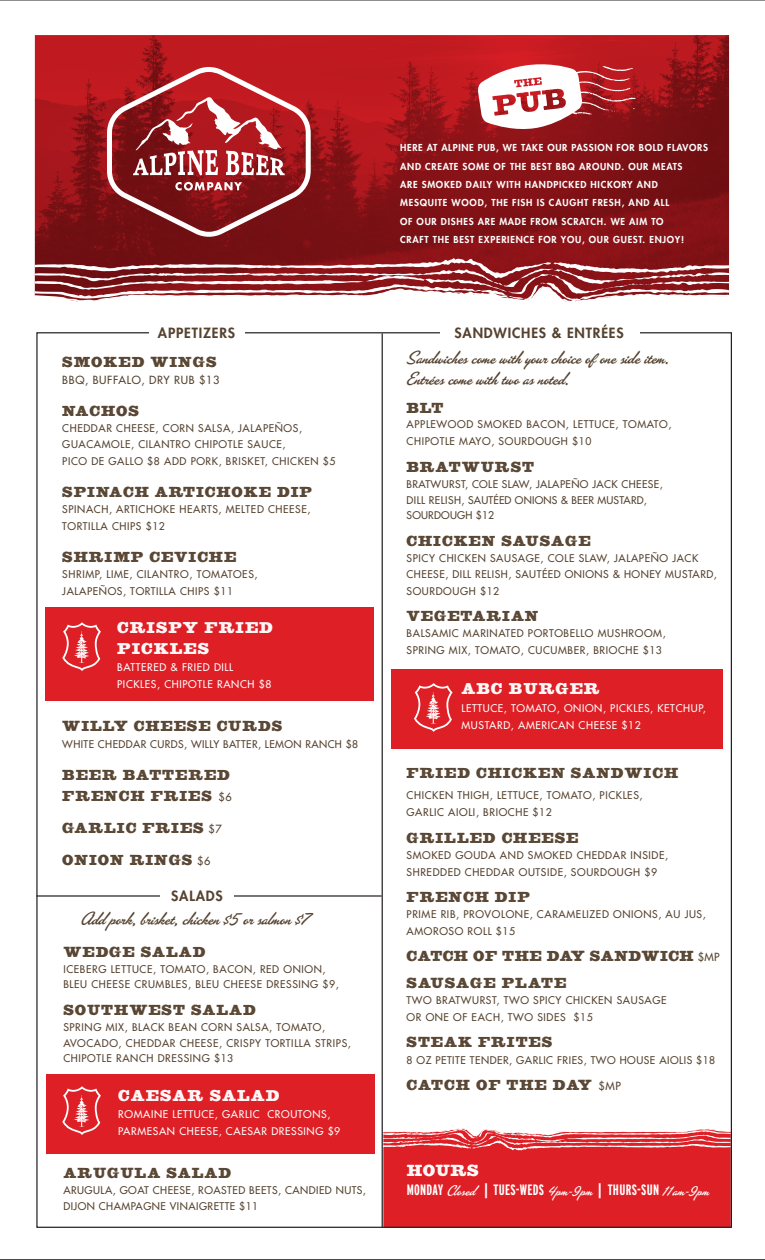
<style>
.page{position:relative;width:765px;height:1260px;background:#fff}
.page>*{position:absolute;margin:0;border:0;box-sizing:border-box;transform-origin:0 0}
.t1{font:18.75px/20.8px "Las Vegas OT Fabulous";color:#55422f}
.t2{font:17.5px "Bootstrap Pro";letter-spacing:.02em;color:#fff}
.t3{font:17.12px/20.8px "Bootstrap Pro";letter-spacing:.06em;color:#fff}
.t4{font:15.88px/20.8px "Bootstrap Pro";letter-spacing:.06em;color:#55422f}
.t5{font:15.88px/26.4px "Bootstrap Pro";letter-spacing:.03em;color:#55422f}
.t6{font:700 extra-condensed 15px "Interstate";letter-spacing:.02em;color:#fff}
.t7{font:800 13.75px "Futura Std";letter-spacing:.06em;color:#55422f}
.t8{font:500 11px "Futura Std";letter-spacing:.06em;color:#55422f}
.t9{font:500 10.38px/17.1px "Futura Std";letter-spacing:.06em;color:#55422f}
.t10{font:500 10.38px/17.1px "Futura Std";letter-spacing:.06em;color:#fff}
.t11{font:500 10.38px/15.9px "Futura Std";letter-spacing:.04em;color:#55422f}
.t12{font:800 9.38px/18.2px "Futura Std";letter-spacing:.075em;color:#fff}
.s1{font-family:"Futura Std";font-weight:500;font-size:11px}
.s2{font-family:"Las Vegas OT Fabulous";font-weight:400;font-stretch:normal}
.s3{font-family:"Futura Std";font-weight:800;font-stretch:normal}
</style>
<div class="page">
<svg style="left:383px;top:1128px;width:347px;height:98px;background:#e03339"></svg>
<hr style="left:382px;top:333px;width:1px;height:895px;background:#231f20">
<img style="left:35px;top:35px;width:694px;height:222px">
<svg style="left:35px;top:257px;width:695px;height:46px"></svg>
<div style="left:45px;top:607px;width:328px;height:94px;background:#de1f26"></div>
<div style="left:391px;top:669px;width:332px;height:79px;background:#de1f26"></div>
<div style="left:46px;top:1074px;width:328px;height:80px;background:#de1f26"></div>
<svg style="left:62px;top:622px;width:39px;height:49px"></svg>
<svg style="left:414px;top:683px;width:39px;height:49px"></svg>
<svg style="left:478px;top:62px;width:158px;height:69px"></svg>
<svg style="left:107px;top:67px;width:204px;height:170px;background:#a73d41"></svg>
<hr style="left:0;top:0;width:765px;height:1px;background:#231f20">
<hr style="left:0;top:1259px;width:765px;height:1px;background:#231f20">
<hr style="left:36px;top:895px;width:346px;height:2px;background:#231f20">
<div style="left:160px;top:888px;width:74px;height:19px;background:#fff"></div>
<svg style="left:62px;top:1086px;width:39px;height:49px"></svg>
<p class="t12" style="left:400px;top:139px;width:309px">HERE AT ALPINE PUB, WE TAKE OUR PASSION FOR BOLD FLAVORS AND CREATE SOME OF THE BEST BBQ AROUND. OUR MEATS<br>ARE SMOKED DAILY WITH HANDPICKED HICKORY AND<br>MESQUITE WOOD, THE FISH IS CAUGHT FRESH, AND ALL<br>OF OUR DISHES ARE MADE FROM SCRATCH. WE AIM TO<br>CRAFT THE BEST EXPERIENCE FOR YOU, OUR GUEST. ENJOY!</p>
<h3 class="t7" style="left:158px;top:324px;width:79px">APPETIZERS</h3>
<h3 class="t7" style="left:455px;top:324px;width:171px">SANDWICHES &amp; ENTRÉES</h3>
<h1 class="t1" style="left:407px;top:349px;width:263px">Sandwiches come with your choice of one side item.<br>Entrées come with two as noted.</h1>
<h3 class="t4" style="left:62px;top:353px;width:156px">SMOKED WINGS</h3>
<p class="t8" style="left:62px;top:373px;width:159px">BBQ, BUFFALO, DRY RUB $13</p>
<h3 class="t4" style="left:62px;top:402px;width:78px">NACHOS</h3>
<p class="t9" style="left:62px;top:420px;width:241px;line-height:15.9px">CHEDDAR CHEESE, CORN SALSA, JALAPEÑOS,<br>GUACAMOLE, CILANTRO CHIPOTLE SAUCE,</p>
<p class="t9" style="left:62px;top:452px;width:275px">PICO DE GALLO $8 ADD PORK, BRISKET, CHICKEN $5</p>
<h3 class="t4" style="left:62px;top:483px;width:251px">SPINACH ARTICHOKE DIP</h3>
<p class="t9" style="left:62px;top:500px;width:250px">SPINACH, ARTICHOKE HEARTS, MELTED CHEESE,<br>TORTILLA CHIPS $12</p>
<h3 class="t4" style="left:62px;top:548px;width:176px">SHRIMP CEVICHE</h3>
<p class="t9" style="left:62px;top:565px;width:197px">SHRIMP, LIME, CILANTRO, TOMATOES,<br>JALAPEÑOS, TORTILLA CHIPS $11</p>
<h3 class="t3" style="left:117px;top:619px;width:157px">CRISPY FRIED<br>PICKLES</h3>
<p class="t10" style="left:117px;top:659px;width:156px">BATTERED &amp; FRIED DILL<br>PICKLES, CHIPOTLE RANCH $8</p>
<h3 class="t4" style="left:62px;top:717px;width:221px">WILLY CHEESE CURDS</h3>
<p class="t11" style="left:62px;top:737px;width:297px">WHITE CHEDDAR CURDS, WILLY BATTER, LEMON RANCH $8</p>
<h3 class="t4" style="left:62px;top:766px;width:171px">BEER BATTERED<br>FRENCH FRIES <span class="s1">$6</span></h3>
<h3 class="t4" style="left:62px;top:814px;width:161px;line-height:32px">GARLIC FRIES <span class="s1">$7<br></span>ONION RINGS <span class="s1">$6</span></h3>
<h3 class="t4" style="left:407px;top:399px;width:38px">BLT</h3>
<p class="t9" style="left:407px;top:416px;width:266px">APPLEWOOD SMOKED BACON, LETTUCE, TOMATO,<br>CHIPOTLE MAYO, SOURDOUGH $10</p>
<h3 class="t4" style="left:407px;top:458px;width:129px">BRATWURST</h3>
<p class="t11" style="left:407px;top:476px;width:258px">BRATWURST, COLE SLAW, JALAPEÑO JACK CHEESE,<br>DILL RELISH, SAUTÉED ONIONS &amp; BEER MUSTARD,<br>SOURDOUGH $12</p>
<h3 class="t4" style="left:407px;top:532px;width:186px">CHICKEN SAUSAGE</h3>
<p class="t9" style="left:407px;top:550px;width:312px;line-height:15.9px">SPICY CHICKEN SAUSAGE, COLE SLAW, JALAPEÑO JACK<br>CHEESE, DILL RELISH, SAUTÉED ONIONS &amp; HONEY MUSTARD,</p>
<p class="t9" style="left:407px;top:582px;width:94px">SOURDOUGH $12</p>
<h3 class="t4" style="left:407px;top:607px;width:133px">VEGETARIAN</h3>
<p class="t9" style="left:407px;top:625px;width:261px">BALSAMIC MARINATED PORTOBELLO MUSHROOM,<br>SPRING MIX, TOMATO, CUCUMBER, BRIOCHE $13</p>
<h3 class="t3" style="left:461px;top:680px;width:140px">ABC BURGER</h3>
<p class="t10" style="left:461px;top:699px;width:246px">LETTUCE, TOMATO, ONION, PICKLES, KETCHUP,<br>MUSTARD, AMERICAN CHEESE $12</p>
<h3 class="t4" style="left:407px;top:764px;width:273px">FRIED CHICKEN SANDWICH</h3>
<p class="t9" style="left:407px;top:787px;width:237px">CHICKEN THIGH, LETTUCE, TOMATO, PICKLES,<br>GARLIC AIOLI, BRIOCHE $12</p>
<h3 class="t4" style="left:407px;top:829px;width:173px">GRILLED CHEESE</h3>
<p class="t9" style="left:407px;top:846px;width:263px">SMOKED GOUDA AND SMOKED CHEDDAR INSIDE,<br>SHREDDED CHEDDAR OUTSIDE, SOURDOUGH $9</p>
<h3 class="t4" style="left:407px;top:888px;width:125px">FRENCH DIP</h3>
<p class="t9" style="left:407px;top:906px;width:301px">PRIME RIB, PROVOLONE, CARAMELIZED ONIONS, AU JUS,<br>AMOROSO ROLL $15</p>
<h3 class="t5" style="left:407px;top:945px;width:315px">CATCH OF THE DAY SANDWICH <span class="s1">$MP<br></span>SAUSAGE PLATE</h3>
<p class="t9" style="left:407px;top:991px;width:262px">TWO BRATWURST, TWO SPICY CHICKEN SAUSAGE<br>OR ONE OF EACH, TWO SIDES $15</p>
<h3 class="t4" style="left:407px;top:1033px;width:147px">STEAK FRITES</h3>
<p class="t9" style="left:407px;top:1052px;width:310px">8 OZ PETITE TENDER, GARLIC FRIES, TWO HOUSE AIOLIS $18</p>
<h3 class="t4" style="left:407px;top:1077px;width:216px">CATCH OF THE DAY <span class="s1">$MP</span></h3>
<h3 class="t7" style="left:171px;top:887px;width:53px">SALADS</h3>
<h1 class="t1" style="left:82px;top:910px;width:229px">Add pork, brisket, chicken $5 or salmon $7</h1>
<h3 class="t4" style="left:63px;top:943px;width:144px">WEDGE SALAD</h3>
<p class="t9" style="left:63px;top:961px;width:277px;line-height:15.9px">ICEBERG LETTUCE, TOMATO, BACON, RED ONION,<br>BLEU CHEESE CRUMBLES, BLEU CHEESE DRESSING $9,</p>
<h3 class="t4" style="left:63px;top:1001px;width:194px">SOUTHWEST SALAD</h3>
<p class="t9" style="left:63px;top:1019px;width:289px;line-height:15.9px">SPRING MIX, BLACK BEAN CORN SALSA, TOMATO,<br>AVOCADO, CHEDDAR CHEESE, CRISPY TORTILLA STRIPS,<br>CHIPOTLE RANCH DRESSING $13</p>
<h3 class="t3" style="left:118px;top:1087px;width:163px">CAESAR SALAD</h3>
<p class="t10" style="left:118px;top:1106px;width:224px">ROMAINE LETTUCE, GARLIC CROUTONS,<br>PARMESAN CHEESE, CAESAR DRESSING $9</p>
<h3 class="t4" style="left:63px;top:1164px;width:169px">ARUGULA SALAD</h3>
<p class="t9" style="left:63px;top:1183px;width:304px;line-height:15.9px">ARUGULA, GOAT CHEESE, ROASTED BEETS, CANDIED NUTS,<br>DIJON CHAMPAGNE VINAIGRETTE $11</p>
<h2 class="t2" style="left:407px;top:1161px;width:73px">HOURS</h2>
<h3 class="t6" style="left:407px;top:1181px;width:303px">MONDAY <span class="s2">Closed</span> <span class="s3">|</span> TUES-WEDS <span class="s2">4pm-9pm</span> <span class="s3">|</span> THURS-SUN <span class="s2">11am-9pm</span></h3>
</div>
